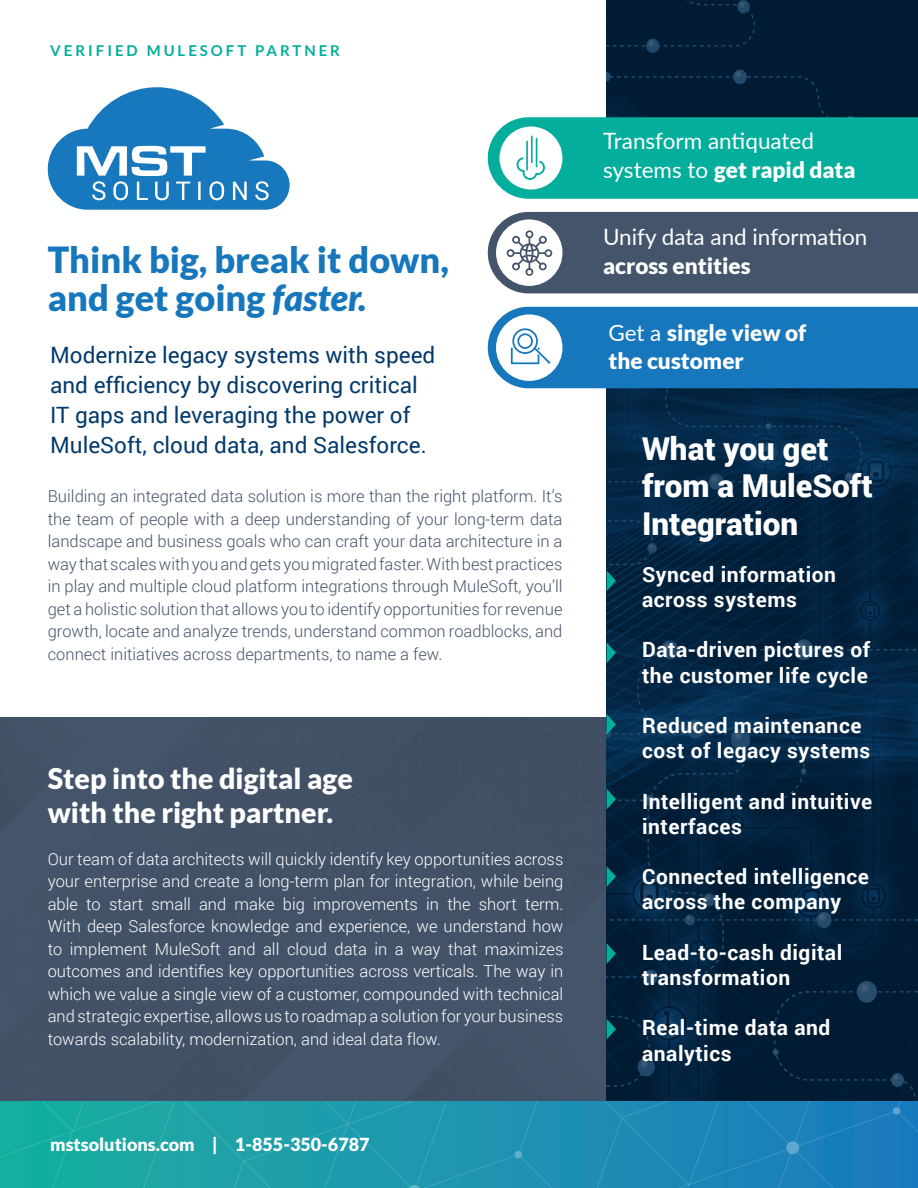
<style>
.page{position:relative;width:918px;height:1188px;background:#fff}
.page>*{position:absolute;margin:0;border:0;box-sizing:border-box;transform-origin:0 0}
.t1{font:900 36px/37.5px "Lato";color:#1677bd}
.t2{font:900 31.5px/37.8px "Roboto";color:#fff}
.t3{font:900 28.5px/34.2px "Lato";color:#fff}
.t4{font:22.5px/30px "Roboto";color:#033a6c}
.t5{font:22.5px/28.5px "Lato";color:#fff}
.t6{font:900 22.5px/28.5px "Lato";color:#fff}
.t7{font:700 21px/25.2px "Roboto";letter-spacing:.025em;color:#fff}
.t8{font:900 18px "Lato";color:#fff}
.t9{font:300 16.5px/22.5px "Roboto";color:#fff;text-align:justify}
.t10{font:300 16.5px/22.5px "Roboto";color:#44546a;text-align:justify}
.t11{font:700 15px "Lato";letter-spacing:.2em;color:#04ae9c}
.s1{font-style:italic}
.s2{font-weight:900}
.s3{font-weight:400}
</style>
<div class="page">
<div style="left:0;top:718px;width:607px;height:384px;background:#425267"></div>
<img style="left:607px;top:0;width:311px;height:1102px">
<div style="left:595px;top:180px;width:323px;height:142px;background:#fff"></div>
<svg style="left:607px;top:866px;width:9px;height:21px"></svg>
<svg style="left:607px;top:642px;width:9px;height:21px"></svg>
<svg style="left:607px;top:714px;width:9px;height:21px"></svg>
<svg style="left:607px;top:789px;width:9px;height:20px"></svg>
<svg style="left:0;top:1102px;width:918px;height:86px;background:#1c94af"></svg>
<svg style="left:607px;top:943px;width:9px;height:21px"></svg>
<svg style="left:607px;top:1019px;width:9px;height:21px"></svg>
<svg style="left:607px;top:570px;width:9px;height:21px"></svg>
<svg style="left:48px;top:87px;width:242px;height:123px"></svg>
<svg style="left:488px;top:117px;width:430px;height:82px;background:#1eb6a6"></svg>
<svg style="left:488px;top:212px;width:430px;height:81px;background:#576679"></svg>
<svg style="left:488px;top:307px;width:430px;height:81px;background:#2f85c4"></svg>
<p class="t11" style="left:50px;top:42px;width:291px">VERIFIED MULESOFT PARTNER</p>
<p class="t1" style="left:48px;top:241px;width:403px">Think big, break it down, and get going <span class="s1">faster.</span></p>
<p class="t4" style="left:50px;top:339px;width:387px">Modernize legacy systems with speed and efficiency by discovering critical IT gaps and leveraging the power of MuleSoft, cloud data, and Salesforce.</p>
<p class="t10" style="left:48px;top:485px;width:516px">Building an integrated data solution is more than the right platform. It’s the team of people with a deep understanding of your long-term data landscape and business goals who can craft your data architecture in a way that scales with you and gets you migrated faster. With best practices in play and multiple cloud platform integrations through MuleSoft, you’ll get a holistic solution that allows you to identify opportunities for revenue growth, locate and analyze trends, understand common roadblocks, and connect initiatives across departments, to name a few.</p>
<p class="t3" style="left:48px;top:761px;width:307px">Step into the digital age with the right partner.</p>
<p class="t9" style="left:48px;top:847px;width:517px">Our team of data architects will quickly identify key opportunities across your enterprise and create a long-term plan for integration, while being able to start small and make big improvements in the short term.<br>With deep Salesforce knowledge and experience, we understand how to implement MuleSoft and all cloud data in a way that maximizes outcomes and identifies key opportunities across verticals. The way in which we value a single view of a customer, compounded with technical and strategic expertise, allows us to roadmap a solution for your business towards scalability, modernization, and ideal data flow.</p>
<p class="t8" style="left:50px;top:1134px;width:321px">mstsolutions.com | 1-855-350-6787</p>
<p class="t5" style="left:603px;top:126px;width:254px">Transform antiquated systems to <span class="s2">get rapid data</span></p>
<p class="t5" style="left:603px;top:222px;width:266px">Unify data and information <span class="s2">across entities</span></p>
<p class="t6" style="left:608px;top:318px;width:199px"><span class="s3">Get a</span> single view of the customer</p>
<p class="t2" style="left:642px;top:428px;width:232px">What you get from a MuleSoft<br>Integration</p>
<p class="t7" style="left:642px;top:561px;width:196px">Synced information across systems</p>
<p class="t7" style="left:642px;top:636px;width:230px">Data-driven pictures of the customer life cycle</p>
<p class="t7" style="left:642px;top:712px;width:230px">Reduced maintenance cost of legacy systems</p>
<p class="t7" style="left:642px;top:788px;width:232px">Intelligent and intuitive interfaces</p>
<p class="t7" style="left:642px;top:863px;width:228px">Connected intelligence across the company</p>
<p class="t7" style="left:642px;top:939px;width:202px">Lead-to-cash digital transformation</p>
<p class="t7" style="left:642px;top:1014px;width:190px">Real-time data and analytics</p>
</div>
